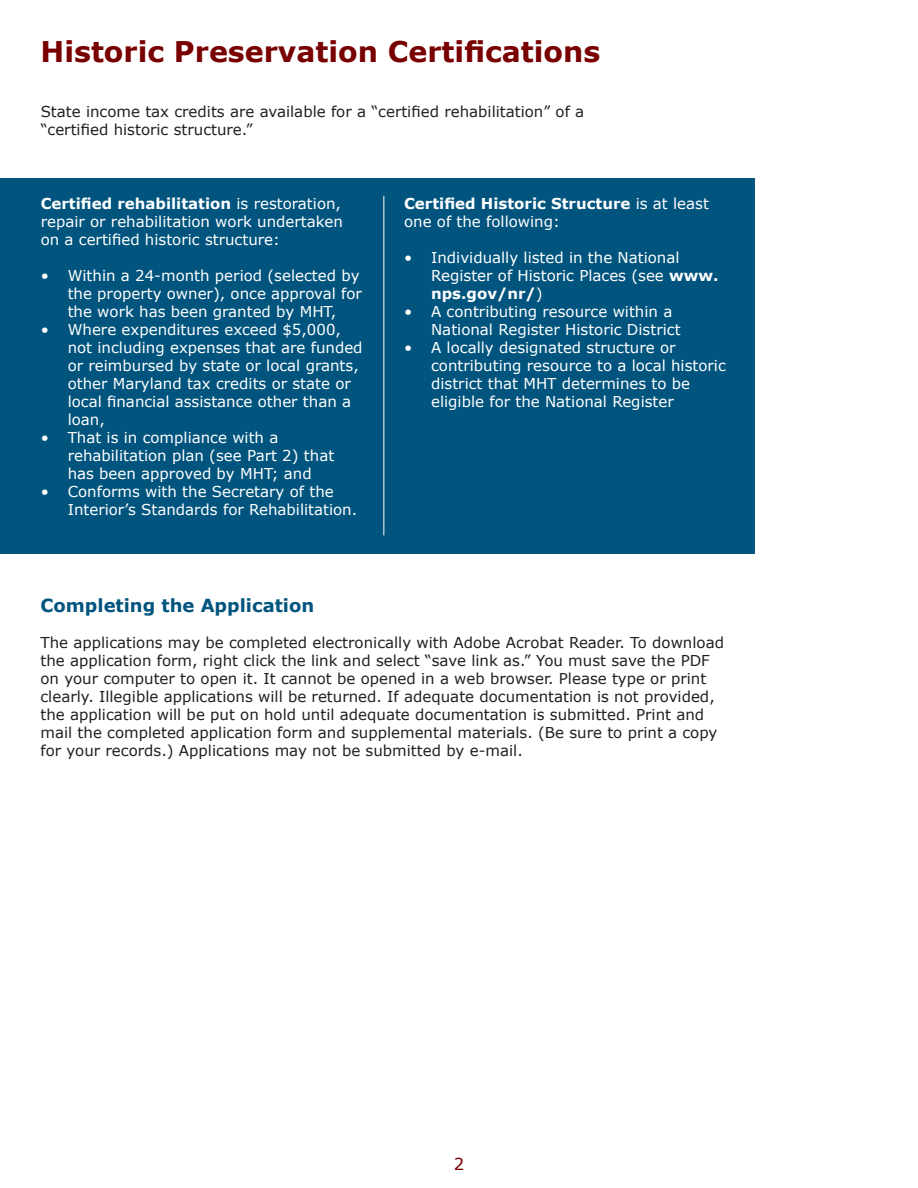
<style>
.page{position:relative;width:918px;height:1188px;background:#fff}
.page>*{position:absolute;margin:0;border:0;box-sizing:border-box;transform-origin:0 0}
.t1{font:700 28.5px "Verdana";color:#790000}
.t2{font:700 18px "Verdana";color:#00547e}
.t3{font:16.5px "Verdana";color:#790000}
.t4{font:15px/18px "Verdana";color:#fff}
.t5{font:15px/18px "Verdana";color:#231f20}
.s1{font-weight:700}
</style>
<div class="page">
<div style="left:0;top:178px;width:755px;height:376px;background:#00547e"></div>
<hr style="left:383px;top:196px;width:1px;height:339px;background:#fff">
<p class="t1" style="left:40px;top:32px;width:561px">Historic Preservation Certifications</p>
<p class="t5" style="left:41px;top:103px;width:545px">State income tax credits are available for a “certified rehabilitation” of a</p>
<p class="t5" style="left:41px;top:121px;width:214px">“certified historic structure.”</p>
<p class="t4" style="left:41px;top:194px;width:304px"><span class="s1">Certified rehabilitation</span> is restoration, repair or rehabilitation work undertaken on a certified historic structure:</p>
<p class="t4" style="left:68px;top:266px;width:296px;text-indent:-27px">• Within a 24-month period (selected by the property owner), once approval for the work has been granted by MHT,</p>
<p class="t4" style="left:68px;top:320px;width:296px;text-indent:-27px">• Where expenditures exceed $5,000, not including expenses that are funded or reimbursed by state or local grants, other Maryland tax credits or state or local financial assistance other than a loan,</p>
<p class="t4" style="left:68px;top:428px;width:268px;text-indent:-27px">• That is in compliance with a rehabilitation plan (see Part 2) that has been approved by MHT; and</p>
<p class="t4" style="left:68px;top:482px;width:291px;text-indent:-27px">• Conforms with the Secretary of the<br>Interior’s Standards for Rehabilitation.</p>
<p class="t4" style="left:404px;top:194px;width:306px"><span class="s1">Certified Historic Structure</span> is at least one of the following:</p>
<p class="t4" style="left:431px;top:248px;width:289px;text-indent:-27px">• Individually listed in the National<br>Register of Historic Places (see <span class="s1">www. nps.gov/nr/</span>)</p>
<p class="t4" style="left:431px;top:302px;width:251px;text-indent:-27px">• A contributing resource within a<br>National Register Historic District</p>
<p class="t4" style="left:431px;top:338px;width:296px;text-indent:-27px">• A locally designated structure or contributing resource to a local historic district that MHT determines to be eligible for the National Register</p>
<p class="t2" style="left:40px;top:592px;width:275px">Completing the Application</p>
<p class="t5" style="left:40px;top:633px;width:685px">The applications may be completed electronically with Adobe Acrobat Reader. To download the application form, right click the link and select “save link as.” You must save the PDF on your computer to open it. It cannot be opened in a web browser. Please type or print clearly. Illegible applications will be returned. If adequate documentation is not provided, the application will be put on hold until adequate documentation is submitted. Print and mail the completed application form and supplemental materials. (Be sure to print a copy for your records.) Applications may not be submitted by e-mail.</p>
<p class="t3" style="left:454px;top:1153px;width:12px">2</p>
</div>
